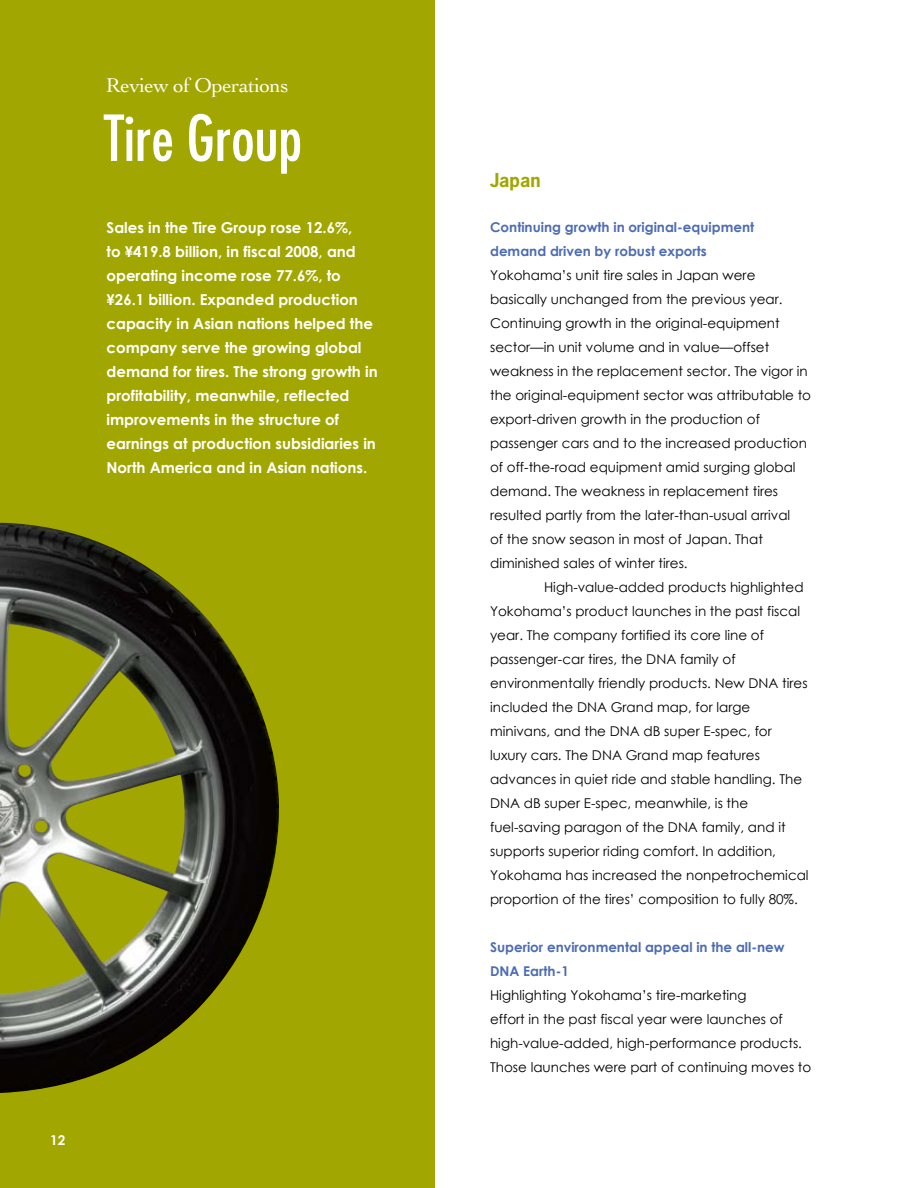
<style>
.page{position:relative;width:918px;height:1188px;background:#fff}
.page>*{position:absolute;margin:0;border:0;box-sizing:border-box;transform-origin:0 0}
.t1{font:condensed 61.65px "Futura";color:#fff}
.t2{font:21px "Cochin";letter-spacing:-.02em;color:#fff}
.t3{font:700 18px "News Gothic Std";color:#a1a700}
.t4{font:700 15px/24px "Century Gothic";color:#fff}
.t5{font:13.5px/24px "Century Gothic";color:#000}
.t6{font:700 13.5px/24px "Century Gothic";color:#4c6cb3}
.t7{font:700 13.5px "Century Gothic";color:#fff}
</style>
<div class="page">
<div style="left:0;top:0;width:435px;height:1188px;background:#a1a700"></div>
<img style="left:0;top:523px;width:279px;height:570px">
<h2 class="t2" style="left:106px;top:73px;width:184px">Review of Operations</h2>
<h1 class="t1" style="left:104px;top:99px;width:199px">Tire Group</h1>
<p class="t4" style="left:107px;top:215px;width:273px">Sales in the Tire Group rose 12.6%,<br>to ¥419.8 billion, in fiscal 2008, and operating income rose 77.6%, to ¥26.1 billion. Expanded production capacity in Asian nations helped the company serve the growing global demand for tires. The strong growth in profitability, meanwhile, reflected improvements in the structure of earnings at production subsidiaries in North America and in Asian nations.</p>
<p class="t7" style="left:50px;top:1132px;width:17px">12</p>
<h3 class="t3" style="left:490px;top:168px;width:52px">Japan</h3>
<p class="t6" style="left:490px;top:214px;width:266px">Continuing growth in original-equipment demand driven by robust exports</p>
<p class="t5" style="left:490px;top:263px;width:267px">Yokohama’s unit tire sales in Japan were</p>
<p class="t5" style="left:490px;top:287px;width:294px">basically unchanged from the previous year.</p>
<p class="t5" style="left:490px;top:311px;width:291px">Continuing growth in the original-equipment</p>
<p class="t5" style="left:490px;top:335px;width:281px">sector—in unit volume and in value—offset</p>
<p class="t5" style="left:490px;top:359px;width:319px">weakness in the replacement sector. The vigor in</p>
<p class="t5" style="left:490px;top:383px;width:323px">the original-equipment sector was attributable to</p>
<p class="t5" style="left:490px;top:407px;width:271px">export-driven growth in the production of</p>
<p class="t5" style="left:490px;top:431px;width:318px">passenger cars and to the increased production</p>
<p class="t5" style="left:490px;top:455px;width:307px">of off-the-road equipment amid surging global</p>
<p class="t5" style="left:490px;top:479px;width:290px">demand. The weakness in replacement tires</p>
<p class="t5" style="left:490px;top:503px;width:302px">resulted partly from the later-than-usual arrival</p>
<p class="t5" style="left:490px;top:527px;width:274px">of the snow season in most of Japan. That</p>
<p class="t5" style="left:490px;top:551px;width:199px">diminished sales of winter tires.</p>
<p class="t5" style="left:544px;top:575px;width:261px">High-value-added products highlighted</p>
<p class="t5" style="left:490px;top:599px;width:312px">Yokohama’s product launches in the past fiscal</p>
<p class="t5" style="left:490px;top:623px;width:275px">year. The company fortified its core line of</p>
<p class="t5" style="left:490px;top:647px;width:247px">passenger-car tires, the DNA family of</p>
<p class="t5" style="left:490px;top:671px;width:319px">environmentally friendly products. New DNA tires</p>
<p class="t5" style="left:490px;top:695px;width:262px">included the DNA Grand map, for large</p>
<p class="t5" style="left:490px;top:719px;width:283px">minivans, and the DNA dB super E-spec, for</p>
<p class="t5" style="left:490px;top:743px;width:271px">luxury cars. The DNA Grand map features</p>
<p class="t5" style="left:490px;top:767px;width:314px">advances in quiet ride and stable handling. The</p>
<p class="t5" style="left:490px;top:791px;width:260px">DNA dB super E-spec, meanwhile, is the</p>
<p class="t5" style="left:490px;top:815px;width:297px">fuel-saving paragon of the DNA family, and it</p>
<p class="t5" style="left:490px;top:839px;width:287px">supports superior riding comfort. In addition,</p>
<p class="t5" style="left:490px;top:863px;width:320px">Yokohama has increased the nonpetrochemical</p>
<p class="t5" style="left:490px;top:887px;width:309px">proportion of the tires’ composition to fully 80%.</p>
<p class="t6" style="left:490px;top:934px;width:296px">Superior environmental appeal in the all-new<br>DNA Earth-1</p>
<p class="t5" style="left:490px;top:983px;width:323px">Highlighting Yokohama’s tire-marketing<br>effort in the past fiscal year were launches of high-value-added, high-performance products.<br>Those launches were part of continuing moves to</p>
</div>
